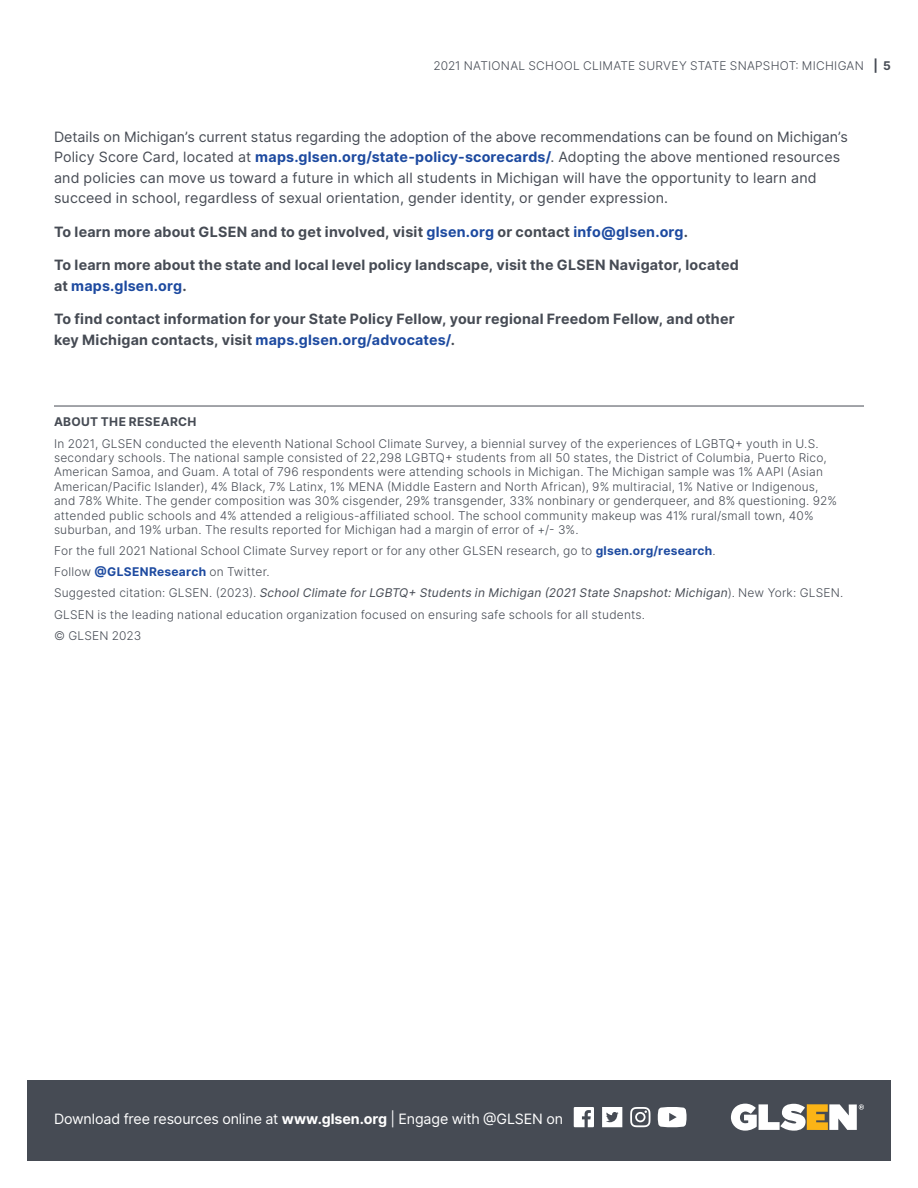
<style>
.page{position:relative;width:918px;height:1188px;background:#fff}
.page>*{position:absolute;margin:0;border:0;box-sizing:border-box;transform-origin:0 0}
.t1{font:14.25px/20.2px "Inter";letter-spacing:.005em;color:#464b54}
.t2{font:700 14.25px/20.2px "Inter";letter-spacing:.015em;color:#464b54}
.t3{font:14.25px "Inter";letter-spacing:-.01em;color:#fff}
.t4{font:300 12px/14.4px "Inter";letter-spacing:.015em;color:#464b54}
.t5{font:700 12px "Inter";letter-spacing:.025em;color:#464b54}
.s1{font-weight:700}
.s2{font-weight:700;color:#1d4aa0}
.s3{color:#1d4aa0}
.s4{font-weight:400;font-style:italic}
</style>
<div class="page">
<div style="left:27px;top:1080px;width:864px;height:81px;background:#464b54"></div>
<svg style="left:574px;top:1107px;width:20px;height:20px"></svg>
<svg style="left:630px;top:1107px;width:20px;height:20px"></svg>
<svg style="left:602px;top:1107px;width:20px;height:20px"></svg>
<svg style="left:658px;top:1107px;width:29px;height:20px"></svg>
<svg style="left:731px;top:1104px;width:133px;height:27px"></svg>
<hr style="left:54px;top:406px;width:810px;height:1px;background:#464b54">
<p class="t4" style="left:434px;top:58px;width:459px">2021 NATIONAL SCHOOL CLIMATE SURVEY STATE SNAPSHOT: MICHIGAN <span class="s1">| 5</span></p>
<p class="t1" style="left:54px;top:126px;width:796px">Details on Michigan’s current status regarding the adoption of the above recommendations can be found on Michigan’s Policy Score Card, located at <span class="s2">maps.glsen.org/state-policy-scorecards/</span>. Adopting the above mentioned resources and policies can move us toward a future in which all students in Michigan will have the opportunity to learn and succeed in school, regardless of sexual orientation, gender identity, or gender expression.</p>
<p class="t2" style="left:54px;top:221px;width:636px">To learn more about GLSEN and to get involved, visit <span class="s3">glsen.org</span> or contact <span class="s3">info@glsen.org</span>.</p>
<p class="t2" style="left:54px;top:255px;width:686px">To learn more about the state and local level policy landscape, visit the GLSEN Navigator, located at <span class="s3">maps.glsen.org</span>.</p>
<p class="t2" style="left:54px;top:309px;width:682px">To find contact information for your State Policy Fellow, your regional Freedom Fellow, and other key Michigan contacts, visit <span class="s3">maps.glsen.org/advocates/</span>.</p>
<p class="t5" style="left:54px;top:413px;width:144px">ABOUT THE RESEARCH</p>
<p class="t4" style="left:54px;top:436px;width:785px">In 2021, GLSEN conducted the eleventh National School Climate Survey, a biennial survey of the experiences of LGBTQ+ youth in U.S. secondary schools. The national sample consisted of 22,298 LGBTQ+ students from all 50 states, the District of Columbia, Puerto Rico, American Samoa, and Guam. A total of 796 respondents were attending schools in Michigan. The Michigan sample was 1% AAPI (Asian American/Pacific Islander), 4% Black, 7% Latinx, 1% MENA (Middle Eastern and North African), 9% multiracial, 1% Native or Indigenous, and 78% White. The gender composition was 30% cisgender, 29% transgender, 33% nonbinary or genderqueer, and 8% questioning. 92% attended public schools and 4% attended a religious-affiliated school. The school community makeup was 41% rural/small town, 40% suburban, and 19% urban. The results reported for Michigan had a margin of error of +/- 3%.</p>
<p class="t4" style="left:54px;top:540px;width:791px;line-height:21.1px">For the full 2021 National School Climate Survey report or for any other GLSEN research, go to <span class="s2">glsen.org/research</span>.<br>Follow <span class="s2">@GLSENResearch</span> on Twitter.<br>Suggested citation: GLSEN. (2023). <span class="s4">School Climate for LGBTQ+ Students in Michigan (2021 State Snapshot: Michigan</span>). New York: GLSEN.<br>GLSEN is the leading national education organization focused on ensuring safe schools for all students.<br>© GLSEN 2023</p>
<p class="t3" style="left:54px;top:1108px;width:511px">Download free resources online at <span class="s1">www.glsen.org</span> | Engage with @GLSEN on</p>
</div>
